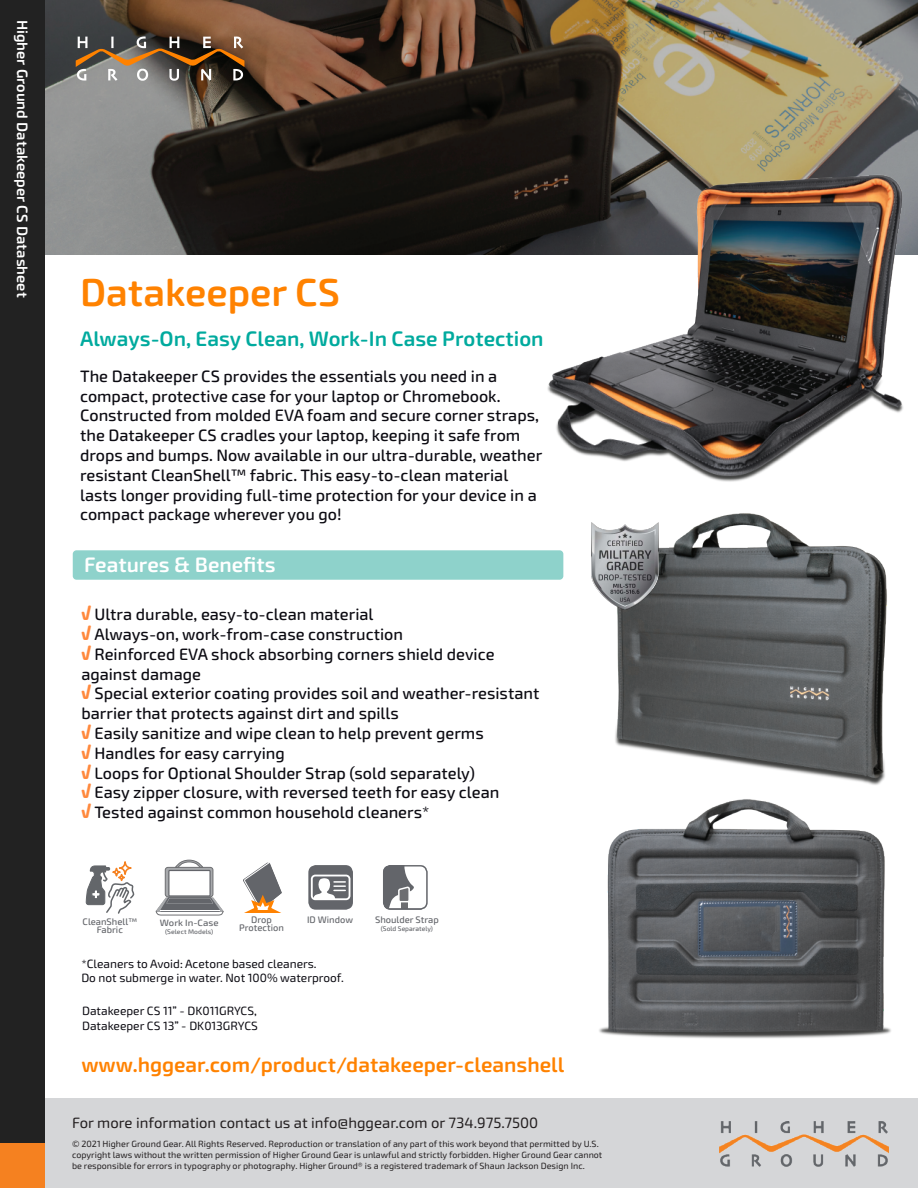
<style>
.page{position:relative;width:918px;height:1188px;background:#fff}
.page>*{position:absolute;margin:0;border:0;box-sizing:border-box;transform-origin:0 0}
.t1{font:600 39px "Exo Soft";color:#ff8200}
.t2{font:600 21px "Exo Soft";color:#ff8200}
.t3{font:600 21px "Exo Soft";color:#00aa9e}
.t4{font:600 21px "Exo Soft";color:#fff}
.t5{font:500 16.5px/19.8px "Exo Soft";color:#0c0b12}
.t6{font:15px "Exo Soft";color:#231f20}
.t7{font:600 15px "Exo Soft";color:#fff}
.t8{font:12px/14.4px "Exo Soft";color:#0c0b12}
.t9{font:500 9.45px/8.1px "Exo Soft";color:#63656a;text-align:center}
.t10{font:500 9.15px "Exo Soft";color:#63656a;scale:1.05 1}
.t11{font:9px/10.8px "Exo Soft";color:#231f20}
.t12{font:500 6.75px "Exo Soft";color:#63656a}
.t13{font:500 6.6px "Exo Soft";color:#63656a;scale:1.05 1}
.s1{font-weight:900;color:#ff893d}
</style>
<div class="page">
<img style="left:615px;top:513px;width:272px;height:272px">
<img style="left:599px;top:799px;width:292px;height:240px">
<img style="left:45px;top:0;width:873px;height:255px">
<div style="left:45px;top:1098px;width:873px;height:90px;background:#d5d6d8"></div>
<img style="left:720px;top:1122px;width:169px;height:45px">
<div style="left:73px;top:550px;width:490px;height:30px;background:#8ed2cb;border-radius:4px"></div>
<div style="left:0;top:1143px;width:45px;height:45px;background:#f58120"></div>
<div style="left:0;top:0;width:45px;height:1143px;background:#222"></div>
<svg style="left:76px;top:37px;width:168px;height:44px;background:#6f5f4e"></svg>
<img style="left:537px;top:165px;width:381px;height:317px">
<svg style="left:85px;top:865px;width:50px;height:49px"></svg>
<div style="left:119px;top:861px;width:13px;height:14px;border:2px solid #f58120;border-radius:50%"></div>
<div style="left:112px;top:868px;width:9px;height:9px;border:2px solid #f58120;border-radius:50%"></div>
<div style="left:118px;top:874px;width:7px;height:7px;border:2px solid #f58120;border-radius:50%"></div>
<svg style="left:243px;top:863px;width:39px;height:50px"></svg>
<div style="left:308px;top:865px;width:45px;height:45px;background:#63656a;border-radius:8px"></div>
<div style="left:311px;top:875px;width:39px;height:25px;border:2px solid #fff;border-radius:4px"></div>
<svg style="left:313px;top:878px;width:32px;height:21px"></svg>
<svg style="left:383px;top:865px;width:45px;height:45px"></svg>
<div style="left:165px;top:867px;width:48px;height:30px;background:#9d9fa2;border-radius:3px"></div>
<div style="left:165px;top:867px;width:48px;height:30px;border:1px solid #6d6e71;border-radius:3px"></div>
<svg style="left:175px;top:860px;width:28px;height:8px"></svg>
<div style="left:168px;top:870px;width:43px;height:26px;background:#adaeb1"></div>
<div style="left:169px;top:871px;width:40px;height:24px;background:#fff"></div>
<svg style="left:156px;top:897px;width:68px;height:19px"></svg>
<hr style="left:160px;top:910px;width:60px;height:1px;background:#fff">
<img style="left:591px;top:513px;width:89px;height:107px">
<p class="t7" style="left:31px;top:20px;width:280px;rotate:90deg">Higher Ground Datakeeper CS Datasheet</p>
<h1 class="t1" style="left:80px;top:269px;width:261px">Datakeeper CS</h1>
<p class="t3" style="left:80px;top:326px;width:465px">Always-On, Easy Clean, Work-In Case Protection</p>
<p class="t5" style="left:80px;top:366px;width:464px">The Datakeeper CS provides the essentials you need in a compact, protective case for your laptop or Chromebook.<br>Constructed from molded EVA foam and secure corner straps, the Datakeeper CS cradles your laptop, keeping it safe from drops and bumps. Now available in our ultra-durable, weather resistant CleanShell™ fabric. This easy-to-clean material lasts longer providing full-time protection for your device in a compact package wherever you go!</p>
<p class="t4" style="left:84px;top:553px;width:193px">Features &amp; Benefits</p>
<p class="t5" style="left:81px;top:605px;width:460px"><span class="s1">√</span> Ultra durable, easy-to-clean material<br><span class="s1">√</span> Always-on, work-from-case construction<br><span class="s1">√</span> Reinforced EVA shock absorbing corners shield device against damage<br><span class="s1">√</span> Special exterior coating provides soil and weather-resistant barrier that protects against dirt and spills<br><span class="s1">√</span> Easily sanitize and wipe clean to help prevent germs<br><span class="s1">√</span> Handles for easy carrying<br><span class="s1">√</span> Loops for Optional Shoulder Strap (sold separately)<br><span class="s1">√</span> Easy zipper closure, with reversed teeth for easy clean<br><span class="s1">√</span> Tested against common household cleaners*</p>
<p class="t9" style="left:83px;top:918px;width:56px">CleanShell™<br>Fabric</p>
<p class="t10" style="left:160px;top:918px;width:57px">Work In-Case</p>
<p class="t13" style="left:165px;top:928px;width:48px">(Select Models)</p>
<p class="t9" style="left:239px;top:916px;width:46px">Drop<br>Protection</p>
<p class="t9" style="left:307px;top:916px;width:47px">ID Window</p>
<p class="t9" style="left:375px;top:916px;width:65px">Shoulder Strap</p>
<p class="t12" style="left:381px;top:925px;width:54px">(Sold Separately)</p>
<p class="t8" style="left:81px;top:957px;width:264px">*Cleaners to Avoid: Acetone based cleaners.<br>Do not submerge in water. Not 100% waterproof.</p>
<p class="t8" style="left:82px;top:1004px;width:177px">Datakeeper CS 11” - DK011GRYCS,<br>Datakeeper CS 13” - DK013GRYCS</p>
<p class="t2" style="left:81px;top:1052px;width:485px">www.hggear.com/product/datakeeper-cleanshell</p>
<p class="t6" style="left:72px;top:1114px;width:468px">For more information contact us at info@hggear.com or 734.975.7500</p>
<p class="t11" style="left:72px;top:1139px;width:532px">© 2021 Higher Ground Gear. All Rights Reserved. Reproduction or translation of any part of this work beyond that permitted by U.S. copyright laws without the written permission of Higher Ground Gear is unlawful and strictly forbidden. Higher Ground Gear cannot be responsible for errors in typography or photography. Higher Ground® is a registered trademark of Shaun Jackson Design Inc.</p>
</div>
